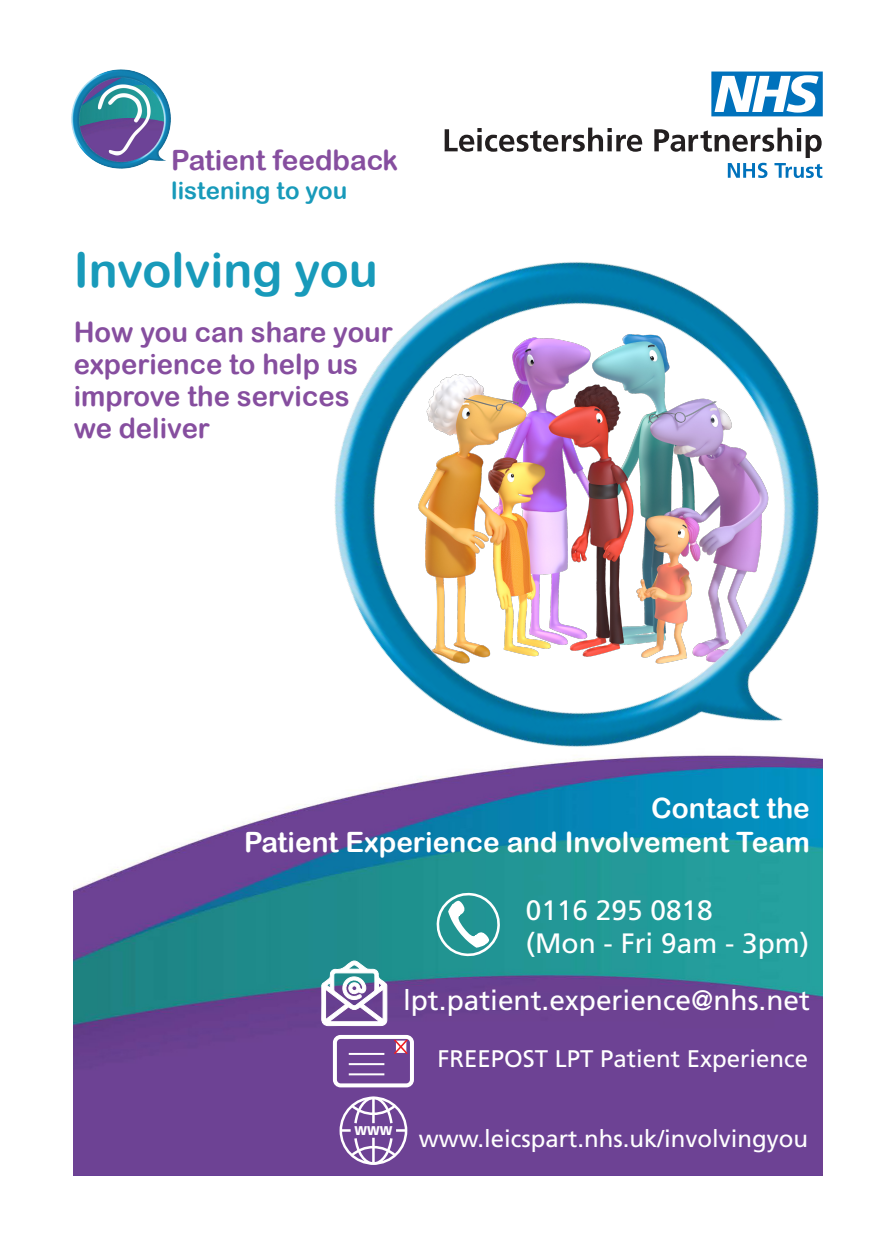
<style>
.page{position:relative;width:896px;height:1248px;background:#fff}
.page>*{position:absolute;margin:0;border:0;box-sizing:border-box;transform-origin:0 0}
.t1{font:48px "Arial Rounded MT Bold";color:#189aba}
.t2{font:28px/32px "Arial Rounded MT Bold";color:#864e9f}
.subheaders{font:28px "Frutiger LT Std";color:#fff}
.subheaders-2{font:28px "Arial Rounded MT Bold";color:#fff}
.t3{font:24px "Frutiger LT Std";color:#fff}
.t4{font:24px "Arial Rounded MT Bold";color:#189aba}
.t5{font:900 12.6px "Frutiger LT Std";color:#fff}
</style>
<div class="page">
<svg style="left:445px;top:128px;width:377px;height:18px"></svg>
<svg style="left:711px;top:71px;width:112px;height:45px"></svg>
<img style="left:71px;top:69px;width:100px;height:100px">
<img style="left:74px;top:832px;width:748px;height:343px">
<svg style="left:436px;top:906px;width:65px;height:50px"></svg>
<svg style="left:321px;top:960px;width:66px;height:65px"></svg>
<div style="left:333px;top:1034px;width:81px;height:53px;border:4px solid #fff;border-radius:6px"></div>
<svg style="left:392px;top:1037px;width:17px;height:18px"></svg>
<hr style="left:349px;top:1052px;width:35px;height:2px;background:#fff">
<hr style="left:349px;top:1062px;width:35px;height:2px;background:#fff">
<hr style="left:349px;top:1073px;width:35px;height:2px;background:#fff">
<svg style="left:341px;top:1095px;width:65px;height:70px"></svg>
<img style="left:221px;top:146px;width:602px;height:760px">
<div style="left:169px;top:145px;width:17px;height:27px;background:#fff"></div>
<p class="t2" style="left:171px;top:144px;width:229px">Patient feedback</p>
<p class="t4" style="left:171px;top:176px;width:177px">listening to you</p>
<p class="t1" style="left:74px;top:241px;width:306px">Involving you</p>
<p class="t2" style="left:74px;top:315px;width:321px">How you can share your experience to help us improve the services</p>
<p class="t2" style="left:74px;top:411px;width:138px">we deliver</p>
<p class="subheaders-2" style="left:651px;top:791px;width:160px">Contact the</p>
<p class="subheaders-2" style="left:244px;top:825px;width:567px">Patient Experience and Involvement Team</p>
<p class="subheaders" style="left:526px;top:893px;width:188px">0116 295 0818</p>
<p class="subheaders" style="left:526px;top:926px;width:285px">(Mon - Fri 9am - 3pm)</p>
<p class="subheaders" style="left:403px;top:983px;width:408px">lpt.patient.experience@nhs.net</p>
<p class="t3" style="left:437px;top:1044px;width:372px">FREEPOST LPT Patient Experience</p>
<p class="t5" style="left:354px;top:1122px;width:39px">WWW</p>
<p class="t3" style="left:419px;top:1123px;width:391px">www.leicspart.nhs.uk/involvingyou</p>
</div>
